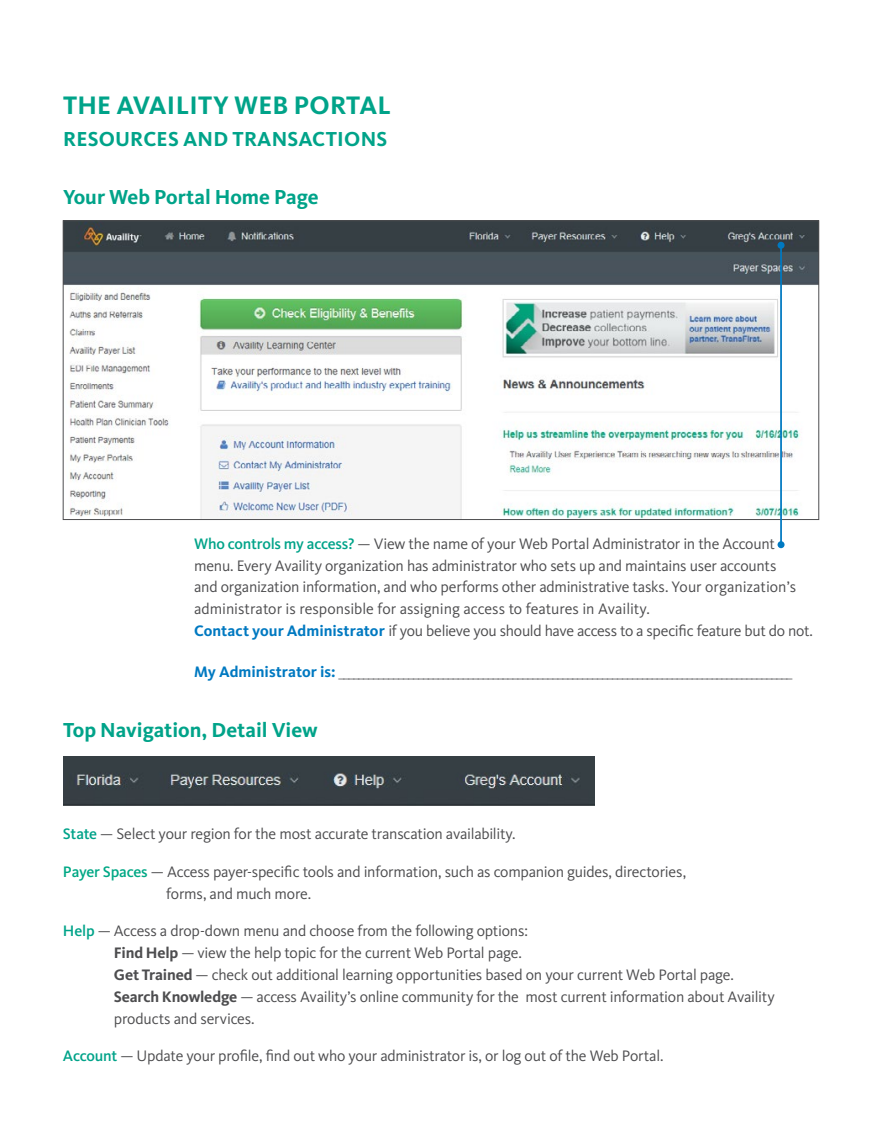
<style>
.page{position:relative;width:882px;height:1134px;background:#fff}
.page>*{position:absolute;margin:0;border:0;box-sizing:border-box;transform-origin:0 0}
.t1{font:700 26.25px "Kievit OT";letter-spacing:.01em;color:#00a389}
.t2{font:700 21px "Kievit OT";color:#00a389}
.t3{font:15.75px/21.9px "Kievit OT";letter-spacing:-.015em;color:#4d4d4f}
.t4{font:300 15.75px "Kievit OT";color:#4d4d4f}
.s1{font-weight:500;color:#00a389}
.s2{font-weight:700;color:#0079c1}
.s3{font-weight:500;color:#00a885}
.s4{font-weight:700}
</style>
<div class="page">
<img style="left:65px;top:223px;width:752px;height:295px">
<hr style="left:780px;top:245px;width:2px;height:300px;background:#0079c1">
<div style="left:778px;top:242px;width:7px;height:7px;background:#0079c1;border-radius:50%"></div>
<div style="left:778px;top:541px;width:7px;height:7px;background:#0079c1;border-radius:50%"></div>
<img style="left:63px;top:756px;width:531px;height:50px">
<h1 class="t1" style="left:63px;top:90px;width:329px">THE AVAILITY WEB PORTAL</h1>
<h2 class="t2" style="left:63px;top:127px;width:326px">RESOURCES AND TRANSACTIONS</h2>
<h2 class="t2" style="left:63px;top:185px;width:257px">Your Web Portal Home Page</h2>
<p class="t3" style="left:194px;top:533px;width:620px"><span class="s1">Who controls my access?</span> — View the name of your Web Portal Administrator in the Account menu. Every Availity organization has administrator who sets up and maintains user accounts<br>and organization information, and who performs other administrative tasks. Your organization’s administrator is responsible for assigning access to features in Availity.<br><span class="s2">Contact your Administrator</span> if you believe you should have access to a specific feature but do not.</p>
<p class="t4" style="left:194px;top:663px;width:600px"><span class="s2">My Administrator is:</span> ___________________________________________________________________________________________</p>
<h2 class="t2" style="left:63px;top:718px;width:256px">Top Navigation, Detail View</h2>
<p class="t3" style="left:63px;top:823px;width:454px"><span class="s1">State</span> — Select your region for the most accurate transcation availability.</p>
<p class="t3" style="left:166px;top:861px;width:521px;text-indent:-103px"><span class="s3">Payer Spaces</span> — Access payer-specific tools and information, such as companion guides, directories, forms, and much more.</p>
<p class="t3" style="left:114px;top:920px;width:662px;text-indent:-51px"><span class="s1">Help</span> — Access a drop-down menu and choose from the following options:<br><span class="s4">Find Help</span> — view the help topic for the current Web Portal page.<br><span class="s4">Get Trained</span> — check out additional learning opportunities based on your current Web Portal page.<br><span class="s4">Search Knowledge</span> — access Availity’s online community for the most current information about Availity products and services.</p>
<p class="t3" style="left:63px;top:1045px;width:602px"><span class="s1">Account</span> — Update your profile, find out who your administrator is, or log out of the Web Portal.</p>
</div>
